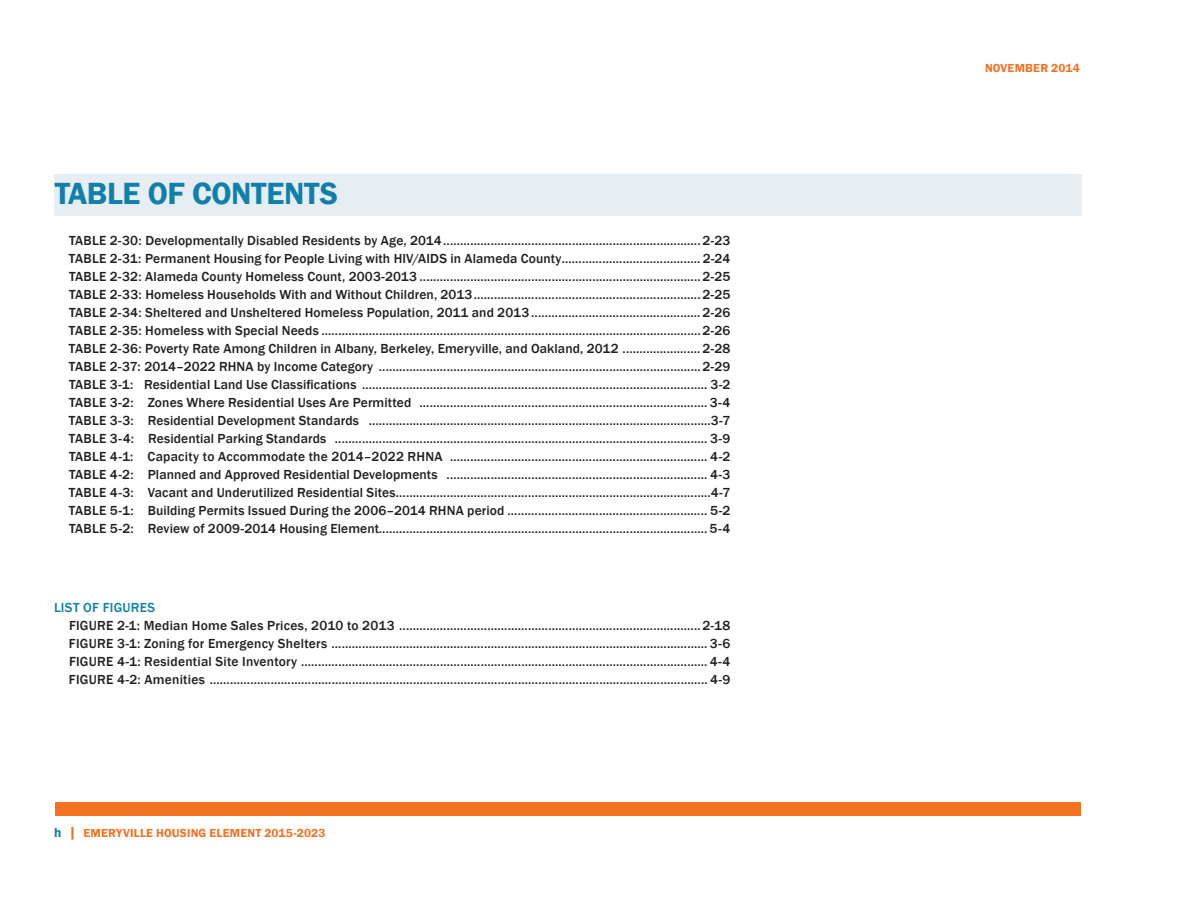
<style>
.page{position:relative;width:1188px;height:918px;background:#fff}
.page>*{position:absolute;margin:0;border:0;box-sizing:border-box;transform-origin:0 0}
.TOC-Title_Bar{font:600 31.5px "Franklin Gothic";letter-spacing:-.01em;color:#1080aa}
.TOC-Head_3{font:500 13.5px "Franklin Gothic";letter-spacing:.01em;color:#231f20}
.TOC-Section_Head{font:500 13.5px "Franklin Gothic";letter-spacing:.02em;color:#1080aa}
.t1{font:600 12px "Franklin Gothic";letter-spacing:.015em;color:#f37121}
.s1{font-size:13.5px;color:#1080aa}
.s2{font-size:15px}
</style>
<div class="page">
<div style="left:55px;top:174px;width:1027px;height:42px;background:#e6edf3"></div>
<div style="left:55px;top:802px;width:1026px;height:14px;background:#f37121"></div>
<p class="TOC-Title_Bar" style="left:55px;top:174px;width:285px">TABLE OF CONTENTS</p>
<p class="TOC-Head_3" style="left:69px;top:232px;width:663px">TABLE 2-30: Developmentally Disabled Residents by Age, 2014............................................................................2-23</p>
<p class="TOC-Head_3" style="left:69px;top:250px;width:663px">TABLE 2-31: Permanent Housing for People Living with HIV/AIDS in Alameda County......................................... 2-24</p>
<p class="TOC-Head_3" style="left:69px;top:268px;width:663px">TABLE 2-32: Alameda County Homeless Count, 2003-2013 ...................................................................................2-25</p>
<p class="TOC-Head_3" style="left:69px;top:286px;width:663px">TABLE 2-33: Homeless Households With and Without Children, 2013................................................................... 2-25</p>
<p class="TOC-Head_3" style="left:69px;top:304px;width:663px">TABLE 2-34: Sheltered and Unsheltered Homeless Population, 2011 and 2013 .................................................. 2-26</p>
<p class="TOC-Head_3" style="left:69px;top:322px;width:663px">TABLE 2-35: Homeless with Special Needs ................................................................................................................2-26</p>
<p class="TOC-Head_3" style="left:69px;top:340px;width:663px">TABLE 2-36: Poverty Rate Among Children in Albany, Berkeley, Emeryville, and Oakland, 2012 ....................... 2-28</p>
<p class="TOC-Head_3" style="left:69px;top:358px;width:663px">TABLE 2-37: 2014–2022 RHNA by Income Category ...............................................................................................2-29</p>
<p class="TOC-Head_3" style="left:69px;top:376px;width:663px">TABLE 3-1: Residential Land Use Classifications ...................................................................................................... 3-2</p>
<p class="TOC-Head_3" style="left:69px;top:394px;width:663px">TABLE 3-2: Zones Where Residential Uses Are Permitted ..................................................................................... 3-4</p>
<p class="TOC-Head_3" style="left:69px;top:412px;width:663px">TABLE 3-3: Residential Development Standards .....................................................................................................3-7</p>
<p class="TOC-Head_3" style="left:69px;top:430px;width:663px">TABLE 3-4: Residential Parking Standards .............................................................................................................. 3-9</p>
<p class="TOC-Head_3" style="left:69px;top:448px;width:663px">TABLE 4-1: Capacity to Accommodate the 2014–2022 RHNA ............................................................................ 4-2</p>
<p class="TOC-Head_3" style="left:69px;top:466px;width:663px">TABLE 4-2: Planned and Approved Residential Developments ............................................................................. 4-3</p>
<p class="TOC-Head_3" style="left:69px;top:484px;width:663px">TABLE 4-3: Vacant and Underutilized Residential Sites.............................................................................................4-7</p>
<p class="TOC-Head_3" style="left:69px;top:502px;width:663px">TABLE 5-1: Building Permits Issued During the 2006–2014 RHNA period ........................................................... 5-2</p>
<p class="TOC-Head_3" style="left:69px;top:520px;width:663px">TABLE 5-2: Review of 2009-2014 Housing Element................................................................................................. 5-4</p>
<p class="TOC-Section_Head" style="left:54px;top:599px;width:103px">LIST OF FIGURES</p>
<p class="TOC-Head_3" style="left:69px;top:617px;width:663px">FIGURE 2-1: Median Home Sales Prices, 2010 to 2013 .........................................................................................2-18</p>
<p class="TOC-Head_3" style="left:69px;top:635px;width:663px">FIGURE 3-1: Zoning for Emergency Shelters ............................................................................................................... 3-6</p>
<p class="TOC-Head_3" style="left:69px;top:653px;width:663px">FIGURE 4-1: Residential Site Inventory ........................................................................................................................ 4-4</p>
<p class="TOC-Head_3" style="left:69px;top:671px;width:663px">FIGURE 4-2: Amenities ................................................................................................................................................... 4-9</p>
<p class="t1" style="left:54px;top:826px;width:273px"><span class="s1">h</span> <span class="s2">|</span> EMERYVILLE HOUSING ELEMENT 2015-2023</p>
<p class="t1" style="left:985px;top:61px;width:96px">NOVEMBER 2014</p>
</div>
